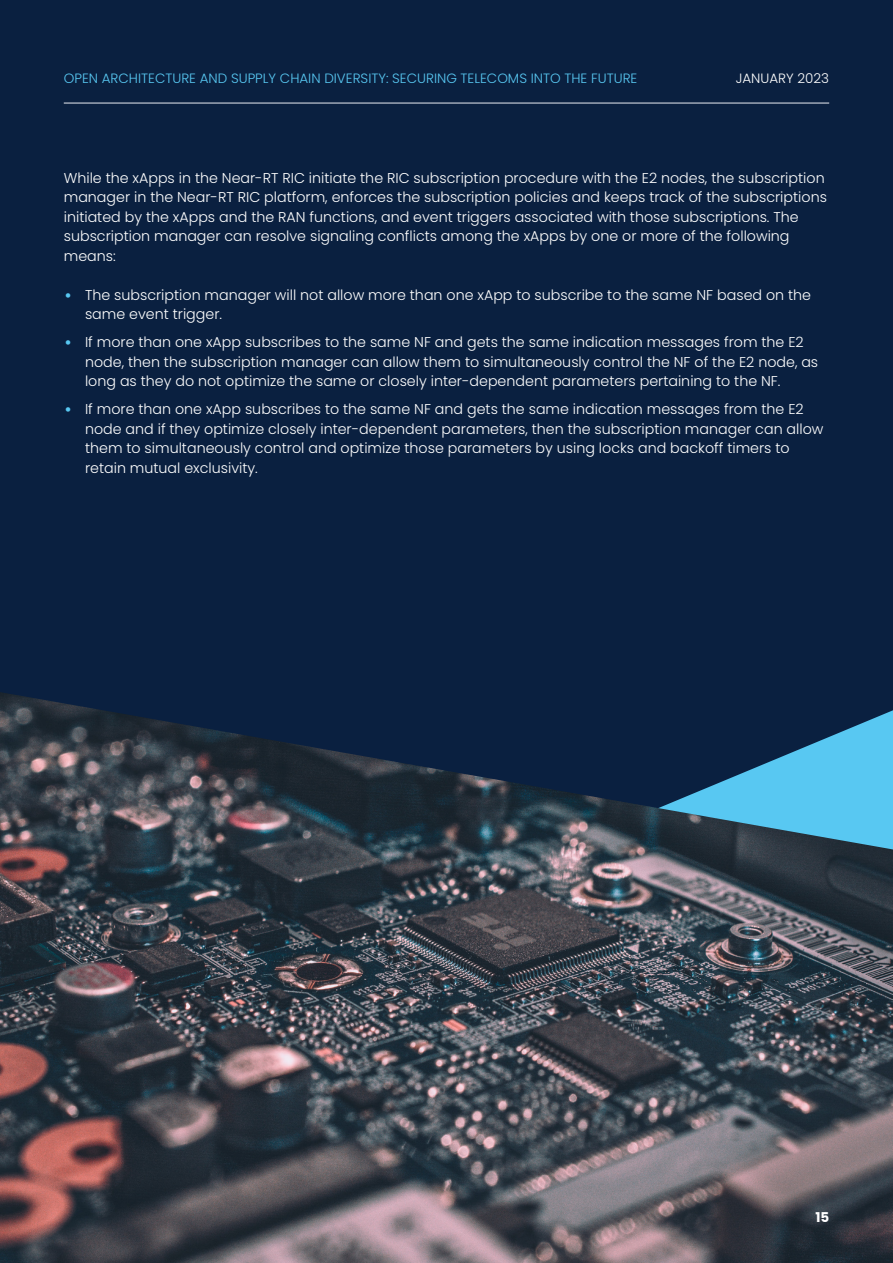
<style>
.page{position:relative;width:893px;height:1263px;background:#0a2040}
.page>*{position:absolute;margin:0;border:0;box-sizing:border-box;transform-origin:0 0}
.t1{font:300 14.25px/19.5px "Poppins";color:#fff}
.t2{font:300 13.5px "Poppins";color:#58c8f2}
.t3{font:300 13.5px "Poppins";color:#fff}
.t4{font:700 13.5px "Poppins";color:#fff}
.s1{font-family:"Lato";font-size:15px;color:#58c8f2}
</style>
<div class="page">
<img style="left:0;top:692px;width:893px;height:571px">
<hr style="left:64px;top:103px;width:765px;height:1px;background:#eaecf2">
<p class="t2" style="left:64px;top:71px;width:575px">OPEN ARCHITECTURE AND SUPPLY CHAIN DIVERSITY: SECURING TELECOMS INTO THE FUTURE</p>
<p class="t3" style="left:736px;top:71px;width:95px">JANUARY 2023</p>
<p class="t1" style="left:64px;top:168px;width:765px">While the xApps in the Near-RT RIC initiate the RIC subscription procedure with the E2 nodes, the subscription manager in the Near-RT RIC platform, enforces the subscription policies and keeps track of the subscriptions initiated by the xApps and the RAN functions, and event triggers associated with those subscriptions. The subscription manager can resolve signaling conflicts among the xApps by one or more of the following means:</p>
<p class="t1" style="left:85px;top:285px;width:728px;text-indent:-21px"><span class="s1">•</span> The subscription manager will not allow more than one xApp to subscribe to the same NF based on the same event trigger.</p>
<p class="t1" style="left:85px;top:332px;width:735px;text-indent:-21px"><span class="s1">•</span> If more than one xApp subscribes to the same NF and gets the same indication messages from the E2 node, then the subscription manager can allow them to simultaneously control the NF of the E2 node, as long as they do not optimize the same or closely inter-dependent parameters pertaining to the NF.</p>
<p class="t1" style="left:85px;top:399px;width:740px;text-indent:-21px"><span class="s1">•</span> If more than one xApp subscribes to the same NF and gets the same indication messages from the E2 node and if they optimize closely inter-dependent parameters, then the subscription manager can allow them to simultaneously control and optimize those parameters by using locks and backoff timers to retain mutual exclusivity.</p>
<p class="t4" style="left:815px;top:1209px;width:15px">15</p>
</div>
